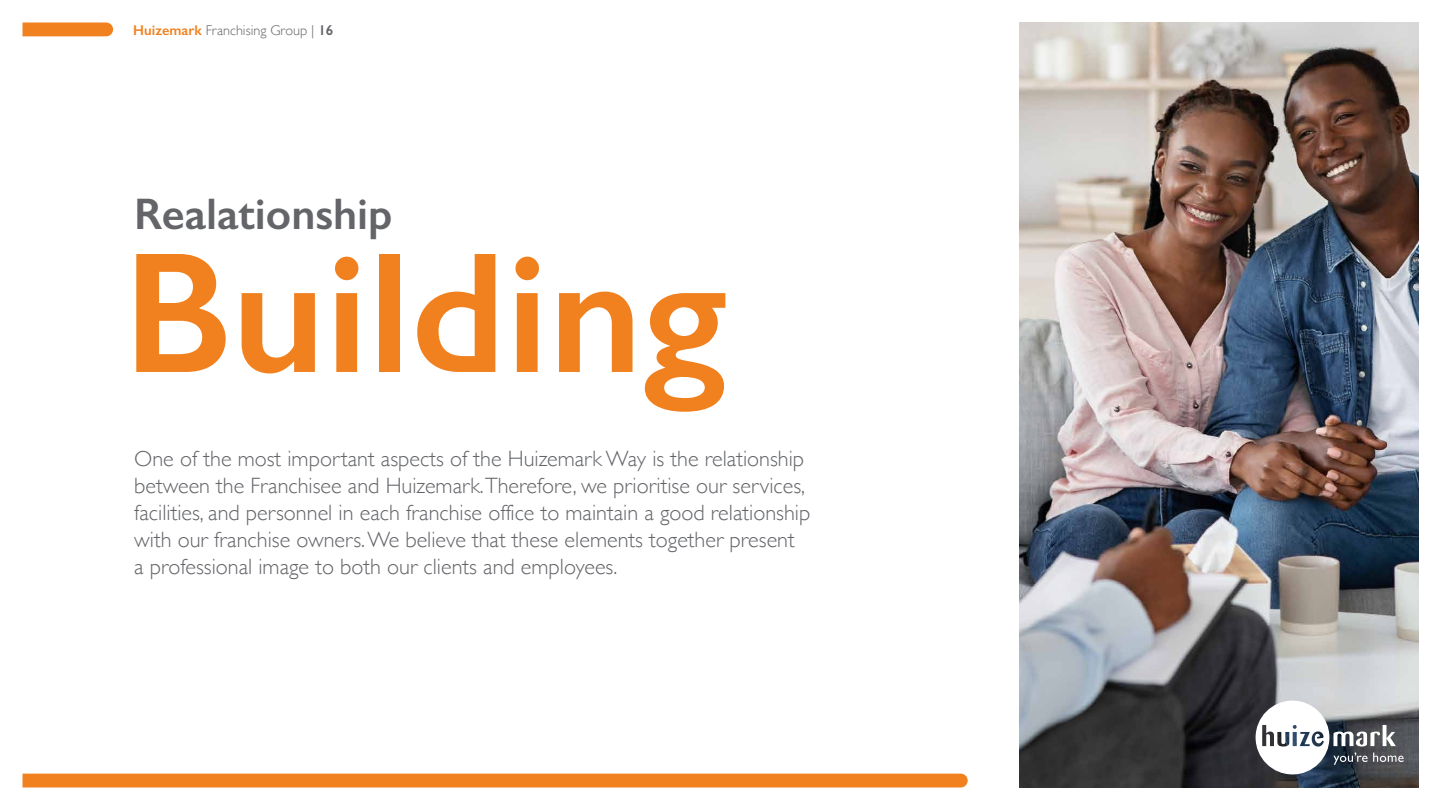
<style>
.page{position:relative;width:1440px;height:810px;background:#fff}
.page>*{position:absolute;margin:0;border:0;box-sizing:border-box;transform-origin:0 0}
.t1{font:600 172.88px "Gill Sans";color:#f1811f}
.t2{font:600 44.33px "Gill Sans";color:#636569}
.t3{font:300 22.12px/27px "Gill Sans";color:#636569}
.t4{font:300 14.25px "Gill Sans";color:#636569}
.s1{font-weight:600;color:#f1811f}
.s2{font-weight:600}
</style>
<div class="page">
<img style="left:1020px;top:23px;width:398px;height:764px">
<div style="left:23px;top:774px;width:945px;height:13px;background:#f1811f"></div>
<svg style="left:23px;top:23px;width:90px;height:13px"></svg>
<svg style="left:1256px;top:701px;width:148px;height:73px"></svg>
<p class="t4" style="left:133px;top:19px;width:202px"><span class="s1">Huizemark</span> Franchising Group | <span class="s2">16</span></p>
<h2 class="t2" style="left:134px;top:187px;width:260px">Realationship</h2>
<h1 class="t1" style="left:123px;top:209px;width:605px">Building</h1>
<p class="t3" style="left:134px;top:444px;width:678px">One of the most important aspects of the Huizemark Way is the relationship between the Franchisee and Huizemark.Therefore, we prioritise our services, facilities, and personnel in each franchise office to maintain a good relationship with our franchise owners. We believe that these elements together present<br>a professional image to both our clients and employees.</p>
</div>
